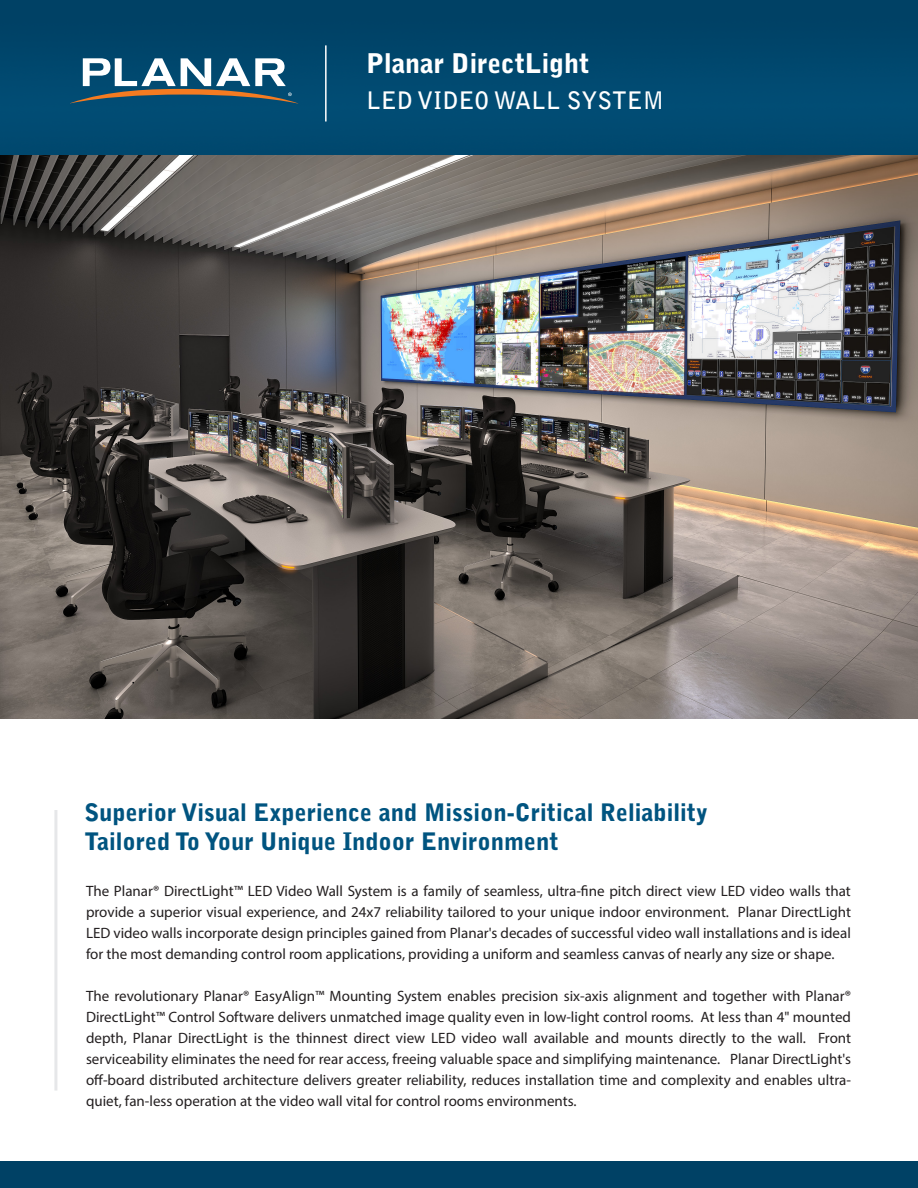
<style>
.page{position:relative;width:918px;height:1188px;background:#fff}
.page>*{position:absolute;margin:0;border:0;box-sizing:border-box;transform-origin:0 0}
.Header_1{font:900 27px "Bell Gothic Std";color:#fff}
.Tag_line{font:900 24px/28.8px "Bell Gothic Std";color:#005480}
.Header_2{font:700 24px "Bell Gothic Std";color:#fff}
.testing{font:15px/21px "Myriad Pro";color:#231f20;text-align:justify}
</style>
<div class="page">
<img style="left:0;top:154px;width:918px;height:564px">
<hr style="left:54px;top:810px;width:3px;height:281px;background:#e6e7e9">
<div style="left:0;top:0;width:918px;height:154px;background:#00486e"></div>
<hr style="left:325px;top:45px;width:2px;height:77px;background:#fff">
<svg style="left:70px;top:58px;width:228px;height:46px"></svg>
<div style="left:0;top:1161px;width:918px;height:27px;background:#004165"></div>
<p class="Header_1" style="left:366px;top:48px;width:225px">Planar DirectLight</p>
<p class="Header_2" style="left:366px;top:85px;width:300px">LED VIDEO WALL SYSTEM</p>
<p class="Tag_line" style="left:84px;top:798px;width:625px">Superior Visual Experience and Mission-Critical Reliability<br>Tailored To Your Unique Indoor Environment</p>
<p class="testing" style="left:86px;top:880px;width:767px">The Planar® DirectLight™ LED Video Wall System is a family of seamless, ultra-fine pitch direct view LED video walls that provide a superior visual experience, and 24x7 reliability tailored to your unique indoor environment. Planar DirectLight LED video walls incorporate design principles gained from Planar's decades of successful video wall installations and is ideal for the most demanding control room applications, providing a uniform and seamless canvas of nearly any size or shape.</p>
<p class="testing" style="left:86px;top:985px;width:767px">The revolutionary Planar® EasyAlign™ Mounting System enables precision six-axis alignment and together with Planar® DirectLight™ Control Software delivers unmatched image quality even in low-light control rooms. At less than 4" mounted depth, Planar DirectLight is the thinnest direct view LED video wall available and mounts directly to the wall. Front serviceability eliminates the need for rear access, freeing valuable space and simplifying maintenance. Planar DirectLight's off-board distributed architecture delivers greater reliability, reduces installation time and complexity and enables ultra&shy;quiet, fan-less operation at the video wall vital for control rooms environments.</p>
</div>
